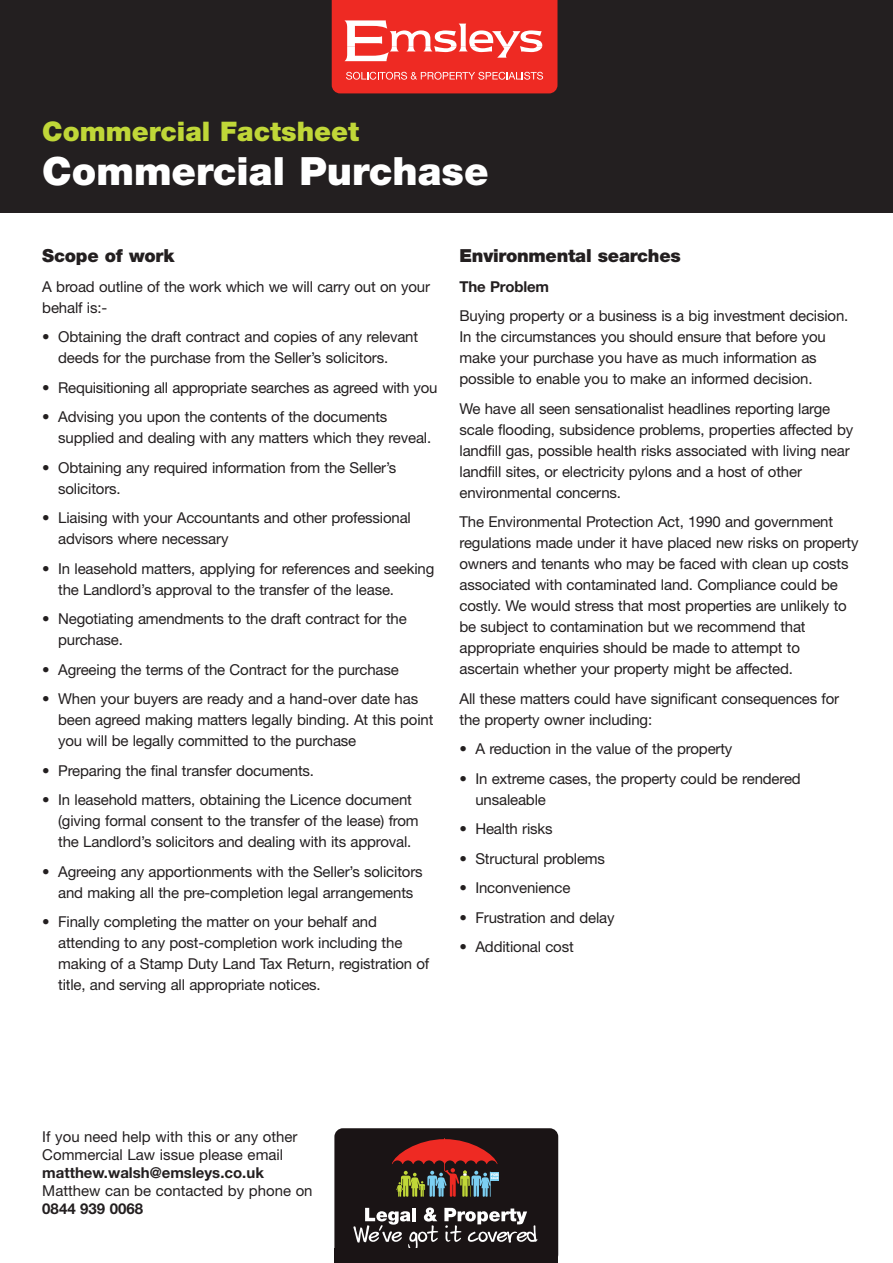
<style>
.page{position:relative;width:893px;height:1263px;background:#fff}
.page>*{position:absolute;margin:0;border:0;box-sizing:border-box;transform-origin:0 0}
.t1{font:900 39px "Helvetica Neue";color:#fff}
.t2{font:900 27px "Helvetica Neue";color:#c0d738}
.t3{font:900 18px "Helvetica Neue";letter-spacing:-.015em;color:#231f20}
.t4{font:15px/21px "Helvetica Neue";letter-spacing:-.01em;color:#231f20}
.t5{font:700 15px "Helvetica Neue";color:#231f20}
.t6{font:900 3.6px "Helvetica Neue";color:#fff}
.t7{font:900 2.85px "Helvetica Neue";color:#fff}
</style>
<div class="page">
<div style="left:0;top:0;width:893px;height:213px;background:#231f20"></div>
<svg style="left:332px;top:0;width:225px;height:93px"></svg>
<div style="left:334px;top:1128px;width:224px;height:135px;background:#1a1415;border-radius:9px"></div>
<div style="left:490px;top:1172px;width:9px;height:9px;background:#7ccff2"></div>
<svg style="left:392px;top:1138px;width:105px;height:59px"></svg>
<svg style="left:353px;top:1208px;width:85px;height:40px"></svg>
<svg style="left:444px;top:1208px;width:93px;height:35px"></svg>
<div style="left:334px;top:1248px;width:224px;height:15px;background:#1a1415"></div>
<h2 class="t2" style="left:42px;top:122px;width:318px">Commercial Factsheet</h2>
<h1 class="t1" style="left:42px;top:157px;width:448px">Commercial Purchase</h1>
<p class="t3" style="left:42px;top:249px;width:133px">Scope of work</p>
<p class="t4" style="left:42px;top:277px;width:389px">A broad outline of the work which we will carry out on your behalf is:-</p>
<p class="t4" style="left:58px;top:328px;width:361px;text-indent:-16px">• Obtaining the draft contract and copies of any relevant deeds for the purchase from the Seller’s solicitors.</p>
<p class="t4" style="left:42px;top:378px;width:397px">• Requisitioning all appropriate searches as agreed with you</p>
<p class="t4" style="left:58px;top:408px;width:375px;text-indent:-16px">• Advising you upon the contents of the documents supplied and dealing with any matters which they reveal.</p>
<p class="t4" style="left:58px;top:458px;width:340px;text-indent:-16px">• Obtaining any required information from the Seller’s solicitors.</p>
<p class="t4" style="left:58px;top:509px;width:354px;text-indent:-16px">• Liaising with your Accountants and other professional advisors where necessary</p>
<p class="t4" style="left:58px;top:559px;width:378px;text-indent:-16px">• In leasehold matters, applying for references and seeking the Landlord’s approval to the transfer of the lease.</p>
<p class="t4" style="left:58px;top:610px;width:350px;text-indent:-16px">• Negotiating amendments to the draft contract for the purchase.</p>
<p class="t4" style="left:42px;top:660px;width:358px">• Agreeing the terms of the Contract for the purchase</p>
<p class="t4" style="left:58px;top:690px;width:377px;text-indent:-16px">• When your buyers are ready and a hand-over date has been agreed making matters legally binding. At this point you will be legally committed to the purchase</p>
<p class="t4" style="left:42px;top:761px;width:273px">• Preparing the final transfer documents.</p>
<p class="t4" style="left:58px;top:791px;width:362px;text-indent:-16px">• In leasehold matters, obtaining the Licence document (giving formal consent to the transfer of the lease) from the Landlord’s solicitors and dealing with its approval.</p>
<p class="t4" style="left:42px;top:862px;width:382px;text-align:center">• Agreeing any apportionments with the Seller’s solicitors and making all the pre-completion legal arrangements</p>
<p class="t4" style="left:58px;top:913px;width:373px;text-indent:-16px">• Finally completing the matter on your behalf and attending to any post-completion work including the making of a Stamp Duty Land Tax Return, registration of title, and serving all appropriate notices.</p>
<p class="t3" style="left:459px;top:249px;width:223px">Environmental searches</p>
<p class="t5" style="left:459px;top:281px;width:91px">The Problem</p>
<p class="t4" style="left:459px;top:307px;width:390px">Buying property or a business is a big investment decision.<br>In the circumstances you should ensure that before you make your purchase you have as much information as possible to enable you to make an informed decision.</p>
<p class="t4" style="left:459px;top:399px;width:395px">We have all seen sensationalist headlines reporting large scale flooding, subsidence problems, properties affected by landfill gas, possible health risks associated with living near landfill sites, or electricity pylons and a host of other environmental concerns.</p>
<p class="t4" style="left:459px;top:513px;width:401px">The Environmental Protection Act, 1990 and government regulations made under it have placed new risks on property owners and tenants who may be faced with clean up costs associated with contaminated land. Compliance could be costly. We would stress that most properties are unlikely to be subject to contamination but we recommend that appropriate enquiries should be made to attempt to ascertain whether your property might be affected.</p>
<p class="t4" style="left:459px;top:689px;width:381px">All these matters could have significant consequences for the property owner including:</p>
<p class="t4" style="left:459px;top:740px;width:274px">• A reduction in the value of the property</p>
<p class="t4" style="left:475px;top:769px;width:327px;text-indent:-16px">• In extreme cases, the property could be rendered unsaleable</p>
<p class="t4" style="left:459px;top:820px;width:95px">• Health risks</p>
<p class="t4" style="left:459px;top:849px;width:147px">• Structural problems</p>
<p class="t4" style="left:459px;top:879px;width:112px">• Inconvenience</p>
<p class="t4" style="left:459px;top:908px;width:157px">• Frustration and delay</p>
<p class="t4" style="left:459px;top:938px;width:116px">• Additional cost</p>
<p class="t4" style="left:42px;top:1129px;width:257px;line-height:18px">If you need help with this or any other<br>Commercial Law issue please email</p>
<p class="t5" style="left:42px;top:1167px;width:223px">matthew.walsh@emsleys.co.uk</p>
<p class="t4" style="left:42px;top:1181px;width:272px">Matthew can be contacted by phone on</p>
<p class="t5" style="left:42px;top:1203px;width:102px">0844 939 0068</p>
<p class="t6" style="left:491px;top:1174px;width:9px">FOR</p>
<p class="t7" style="left:491px;top:1177px;width:9px">SALE</p>
</div>
